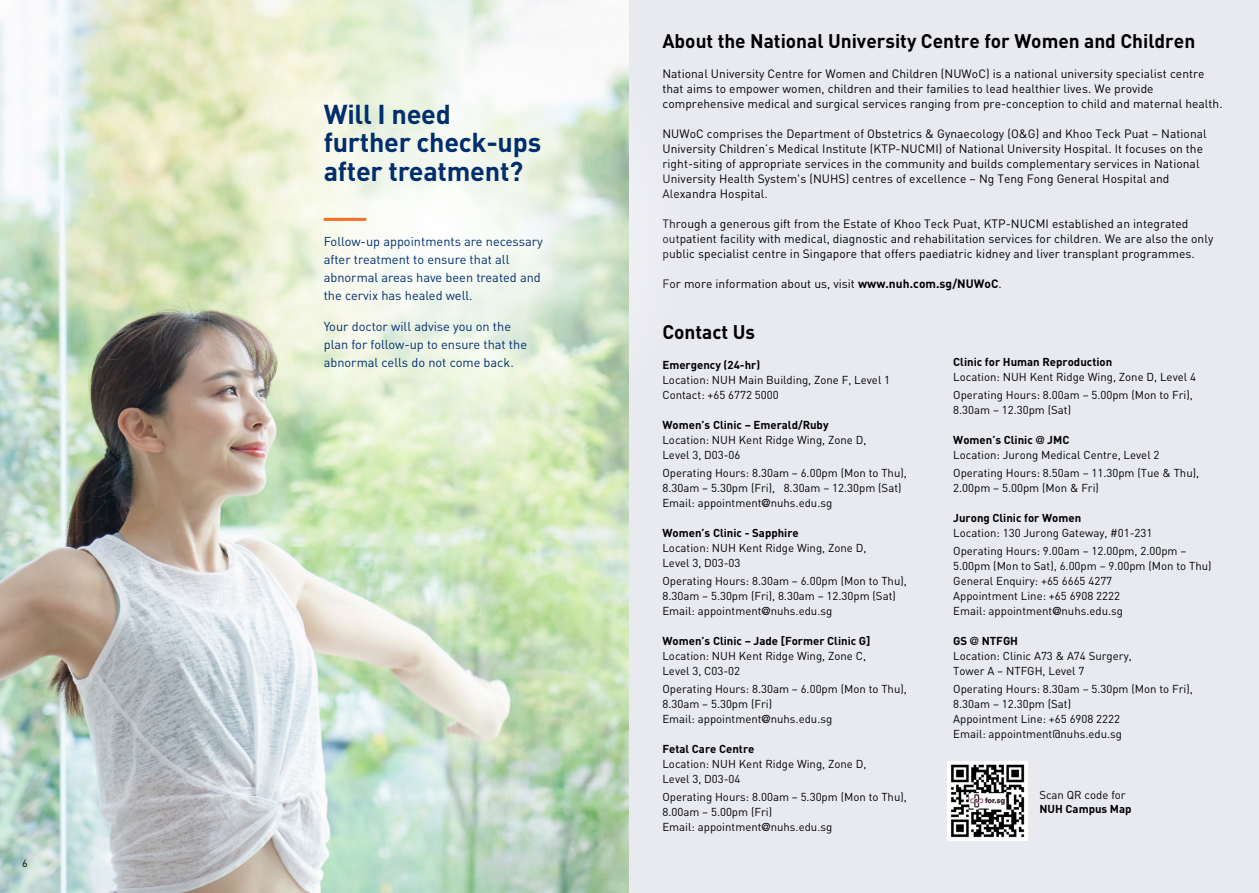
<style>
.page{position:relative;width:1259px;height:893px;background:#fff}
.page>*{position:absolute;margin:0;border:0;box-sizing:border-box;transform-origin:0 0}
.t1{font:700 27px/28.5px "DINOT";letter-spacing:-.01em;color:#002e6d}
.t2{font:700 19.5px "DINOT";color:#000}
.t3{font:12.75px/18px "DINOT";color:#002e6d}
.t4{font:12px/15px "DINOT";letter-spacing:.005em;color:#000}
.t5{font:11.4px/15px "DINOT";color:#000}
.t6{font:700 11.4px "DINOT";color:#000}
.t7{font:10.5px "DIN";color:#000}
.s1{font-weight:700}
.s2{font-family:"DIN Alternate";font-weight:700}
.s3{font-family:"DIN Condensed";font-weight:700}
</style>
<div class="page">
<img style="left:0;top:0;width:629px;height:893px">
<div style="left:629px;top:0;width:630px;height:893px;background:#e9eaf0"></div>
<img style="left:947px;top:761px;width:80px;height:80px">
<svg style="left:186px;top:0;width:443px;height:487px"></svg>
<hr style="left:324px;top:218px;width:42px;height:3px;background:#f36f21">
<p class="t7" style="left:22px;top:857px;width:7px">6</p>
<h1 class="t1" style="left:324px;top:98px;width:219px">Will I need further check-ups after treatment?</h1>
<p class="t3" style="left:324px;top:232px;width:221px">Follow-up appointments are necessary after treatment to ensure that all abnormal areas have been treated and the cervix has healed well.</p>
<p class="t3" style="left:324px;top:316px;width:205px">Your doctor will advise you on the plan for follow-up to ensure that the abnormal cells do not come back.</p>
<h2 class="t2" style="left:662px;top:28px;width:534px">About the National University Centre for Women and Children</h2>
<p class="t4" style="left:662px;top:66px;width:561px">National University Centre for Women and Children (NUWoC) is a national university specialist centre that aims to empower women, children and their families to lead healthier lives. We provide comprehensive medical and surgical services ranging from pre-conception to child and maternal health.</p>
<p class="t4" style="left:662px;top:126px;width:546px">NUWoC comprises the Department of Obstetrics &amp; Gynaecology (O&amp;G) and Khoo Teck Puat – National University Children’s Medical Institute (KTP-NUCMI) of National University Hospital. It focuses on the right-siting of appropriate services in the community and builds complementary services in National University Health System's (NUHS) centres of excellence – Ng Teng Fong General Hospital and Alexandra Hospital.</p>
<p class="t4" style="left:662px;top:216px;width:552px">Through a generous gift from the Estate of Khoo Teck Puat, KTP-NUCMI established an integrated outpatient facility with medical, diagnostic and rehabilitation services for children. We are also the only public specialist centre in Singapore that offers paediatric kidney and liver transplant programmes.</p>
<p class="t4" style="left:662px;top:276px;width:341px">For more information about us, visit <span class="s1">www.nuh.com.sg/NUWoC</span>.</p>
<h2 class="t2" style="left:662px;top:318px;width:94px">Contact Us</h2>
<p class="t6" style="left:662px;top:357px;width:99px">Emergency (24-hr)</p>
<p class="t5" style="left:662px;top:371px;width:229px">Location: NUH Main Building, Zone F, Level 1<br>Contact: +65 6772 5000</p>
<p class="t6" style="left:662px;top:417px;width:168px">Women’s Clinic – Emerald/Ruby</p>
<p class="t5" style="left:662px;top:431px;width:205px">Location: NUH Kent Ridge Wing, Zone D,<br>Level 3, D03-06</p>
<p class="t5" style="left:662px;top:464px;width:246px">Operating Hours: 8.30am – 6.00pm (Mon to Thu),<br>8.30am – 5.30pm (Fri), 8.30am – 12.30pm (Sat)<br>Email: appointment<span class="s2">@</span>nuhs.edu.sg</p>
<p class="t6" style="left:662px;top:525px;width:138px">Women’s Clinic - Sapphire</p>
<p class="t5" style="left:662px;top:540px;width:205px">Location: NUH Kent Ridge Wing, Zone D,<br>Level 3, D03-03</p>
<p class="t5" style="left:662px;top:573px;width:246px">Operating Hours: 8.30am – 6.00pm (Mon to Thu),<br>8.30am – 5.30pm (Fri), 8.30am – 12.30pm (Sat)<br>Email: appointment<span class="s2">@</span>nuhs.edu.sg</p>
<p class="t6" style="left:662px;top:633px;width:210px">Women’s Clinic – Jade [Former Clinic G]</p>
<p class="t5" style="left:662px;top:648px;width:205px">Location: NUH Kent Ridge Wing, Zone C,<br>Level 3, C03-02</p>
<p class="t5" style="left:662px;top:681px;width:246px">Operating Hours: 8.30am – 6.00pm (Mon to Thu),<br>8.30am – 5.30pm (Fri)<br>Email: appointment<span class="s2">@</span>nuhs.edu.sg</p>
<p class="t6" style="left:662px;top:741px;width:93px">Fetal Care Centre</p>
<p class="t5" style="left:662px;top:756px;width:205px">Location: NUH Kent Ridge Wing, Zone D,<br>Level 3, D03-04</p>
<p class="t5" style="left:662px;top:789px;width:246px">Operating Hours: 8.00am – 5.30pm (Mon to Thu),<br>8.00am – 5.00pm (Fri)<br>Email: appointment<span class="s2">@</span>nuhs.edu.sg</p>
<p class="t6" style="left:953px;top:354px;width:160px">Clinic for Human Reproduction</p>
<p class="t5" style="left:953px;top:368px;width:244px;line-height:18px">Location: NUH Kent Ridge Wing, Zone D, Level 4<br>Operating Hours: 8.00am – 5.00pm (Mon to Fri),</p>
<p class="t5" style="left:953px;top:402px;width:119px">8.30am – 12.30pm (Sat)</p>
<p class="t5" style="left:953px;top:432px;width:208px"><span class="s1">Women’s Clinic</span> <span class="s3">@</span> <span class="s1">JMC<br></span>Location: Jurong Medical Centre, Level 2</p>
<p class="t5" style="left:953px;top:465px;width:247px">Operating Hours: 8.50am – 11.30pm (Tue &amp; Thu),<br>2.00pm – 5.00pm (Mon &amp; Fri)</p>
<p class="t6" style="left:953px;top:510px;width:129px">Jurong Clinic for Women</p>
<p class="t5" style="left:953px;top:524px;width:235px;line-height:18px">Location: 130 Jurong Gateway, #01-231<br>Operating Hours: 9.00am – 12.00pm, 2.00pm –</p>
<p class="t5" style="left:953px;top:558px;width:260px">5.00pm (Mon to Sat), 6.00pm – 9.00pm (Mon to Thu)<br>General Enquiry: +65 6665 4277<br>Appointment Line: +65 6908 2222<br>Email: appointment<span class="s2">@</span>nuhs.edu.sg</p>
<p class="t5" style="left:953px;top:633px;width:180px"><span class="s1">GS</span> <span class="s2">@</span> <span class="s1">NTFGH<br></span>Location: Clinic A73 &amp; A74 Surgery,<br>Tower A – NTFGH, Level 7</p>
<p class="t5" style="left:953px;top:681px;width:241px">Operating Hours: 8.30am – 5.30pm (Mon to Fri), 8.30am – 12.30pm (Sat)<br>Appointment Line: +65 6908 2222<br>Email: appointment@nuhs.edu.sg</p>
<p class="t5" style="left:1039px;top:787px;width:88px">Scan QR code for</p>
<p class="t6" style="left:1039px;top:801px;width:94px">NUH Campus Map</p>
</div>
